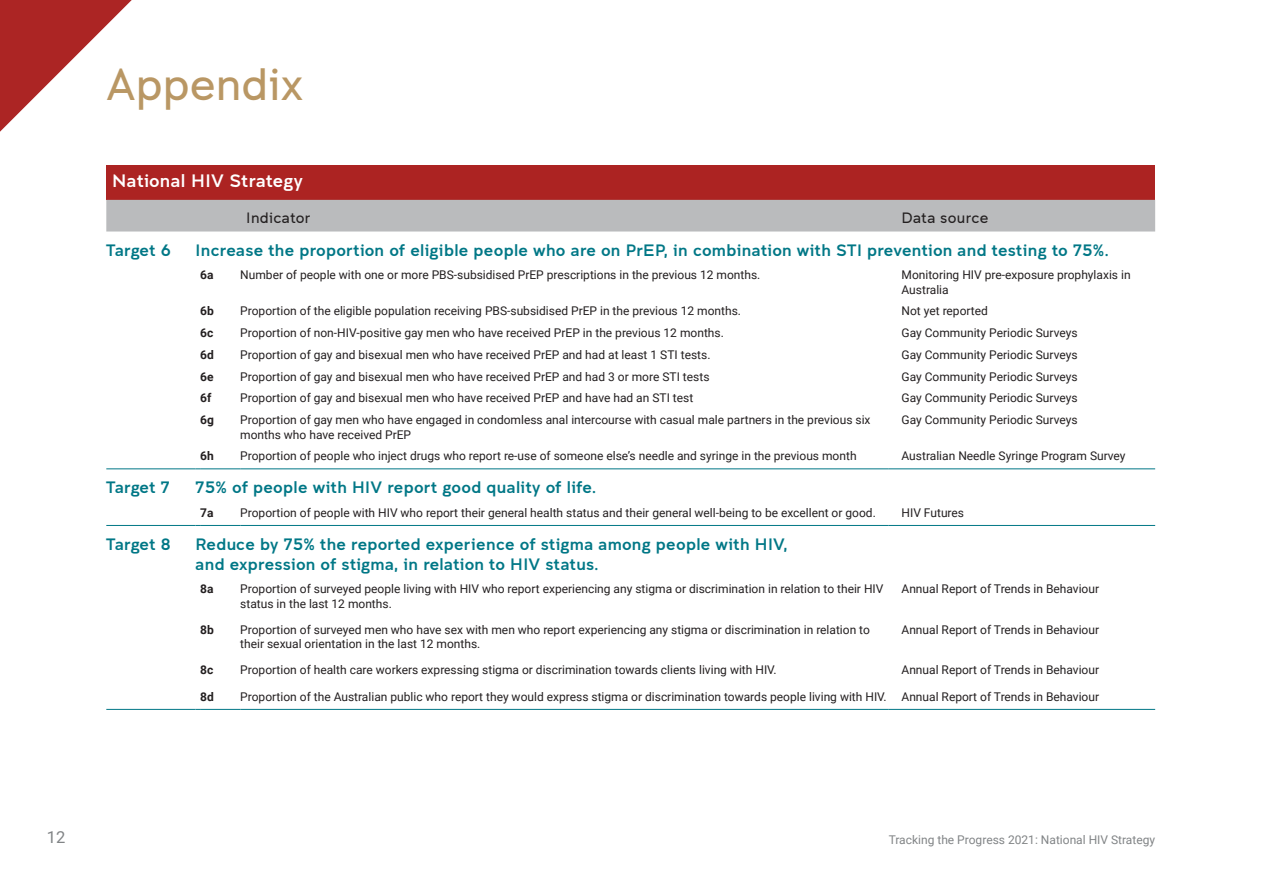
<style>
.page{position:relative;width:1263px;height:893px;background:#fff}
.page>*{position:absolute;margin:0;border:0;box-sizing:border-box;transform-origin:0 0}
.Target_Heading{font:300 45px "Clancy";color:#b99764}
.app_Table_-_Heading{font:18px "Clancy";letter-spacing:.02em;color:#fff}
.app_Table_-_Subhead{font:16.5px/19.8px "Clancy";letter-spacing:.02em;color:#007786}
.t1{font:16.5px "Roboto";color:#818486}
.app_Table_-_sub{font:300 15px "Clancy";letter-spacing:.02em;color:#231f20}
.app_Table_-_content{font:12px/14.4px "Roboto";color:#231f20}
.t2{font:12px "Roboto";color:#818486}
.app_Table_-_content-2{font:700 12px "Roboto";color:#231f20}
</style>
<div class="page">
<svg style="left:0;top:0;width:290px;height:470px"></svg>
<div style="left:106px;top:166px;width:1049px;height:34px;background:#ac2322"></div>
<div style="left:106px;top:200px;width:1049px;height:32px;background:#babbbd"></div>
<hr style="left:106px;top:525px;width:90px;height:1px;background:#007786">
<hr style="left:106px;top:468px;width:90px;height:1px;background:#007786">
<hr style="left:200px;top:468px;width:40px;height:1px;background:#007786">
<hr style="left:240px;top:468px;width:649px;height:1px;background:#007786">
<hr style="left:889px;top:468px;width:266px;height:1px;background:#007786">
<hr style="left:200px;top:525px;width:40px;height:1px;background:#007786">
<hr style="left:240px;top:525px;width:649px;height:1px;background:#007786">
<hr style="left:889px;top:525px;width:266px;height:1px;background:#007786">
<hr style="left:106px;top:709px;width:90px;height:1px;background:#007786">
<hr style="left:200px;top:709px;width:40px;height:1px;background:#007786">
<hr style="left:240px;top:709px;width:649px;height:1px;background:#007786">
<hr style="left:889px;top:709px;width:266px;height:1px;background:#007786">
<p class="Target_Heading" style="left:106px;top:59px;width:199px">Appendix</p>
<p class="app_Table_-_Heading" style="left:112px;top:171px;width:192px">National HIV Strategy</p>
<p class="app_Table_-_sub" style="left:246px;top:210px;width:66px">Indicator</p>
<p class="app_Table_-_sub" style="left:901px;top:210px;width:89px">Data source</p>
<p class="app_Table_-_Subhead" style="left:106px;top:240px;width:66px">Target 6</p>
<p class="app_Table_-_Subhead" style="left:196px;top:240px;width:914px">Increase the proportion of eligible people who are on PrEP, in combination with STI prevention and testing to 75%.</p>
<p class="app_Table_-_content-2" style="left:200px;top:267px;width:15px">6a</p>
<p class="app_Table_-_content" style="left:240px;top:267px;width:522px">Number of people with one or more PBS-subsidised PrEP prescriptions in the previous 12 months.</p>
<p class="app_Table_-_content" style="left:901px;top:267px;width:231px">Monitoring HIV pre-exposure prophylaxis in<br>Australia</p>
<p class="app_Table_-_content-2" style="left:200px;top:303px;width:15px">6b</p>
<p class="app_Table_-_content" style="left:240px;top:303px;width:502px">Proportion of the eligible population receiving PBS-subsidised PrEP in the previous 12 months.</p>
<p class="app_Table_-_content" style="left:901px;top:303px;width:88px">Not yet reported</p>
<p class="app_Table_-_content-2" style="left:200px;top:324px;width:15px">6c</p>
<p class="app_Table_-_content" style="left:240px;top:325px;width:485px">Proportion of non-HIV-positive gay men who have received PrEP in the previous 12 months.</p>
<p class="app_Table_-_content" style="left:901px;top:325px;width:178px">Gay Community Periodic Surveys</p>
<p class="app_Table_-_content-2" style="left:200px;top:346px;width:15px">6d</p>
<p class="app_Table_-_content" style="left:240px;top:347px;width:472px">Proportion of gay and bisexual men who have received PrEP and had at least 1 STI tests.</p>
<p class="app_Table_-_content" style="left:901px;top:347px;width:178px">Gay Community Periodic Surveys</p>
<p class="app_Table_-_content-2" style="left:200px;top:368px;width:15px">6e</p>
<p class="app_Table_-_content" style="left:240px;top:369px;width:471px">Proportion of gay and bisexual men who have received PrEP and had 3 or more STI tests</p>
<p class="app_Table_-_content" style="left:901px;top:369px;width:178px">Gay Community Periodic Surveys</p>
<p class="app_Table_-_content-2" style="left:200px;top:390px;width:13px">6f</p>
<p class="app_Table_-_content" style="left:240px;top:390px;width:455px">Proportion of gay and bisexual men who have received PrEP and have had an STI test</p>
<p class="app_Table_-_content" style="left:901px;top:390px;width:178px">Gay Community Periodic Surveys</p>
<p class="app_Table_-_content-2" style="left:200px;top:411px;width:15px">6g</p>
<p class="app_Table_-_content" style="left:240px;top:412px;width:632px">Proportion of gay men who have engaged in condomless anal intercourse with casual male partners in the previous six months who have received PrEP</p>
<p class="app_Table_-_content" style="left:901px;top:412px;width:178px">Gay Community Periodic Surveys</p>
<p class="app_Table_-_content-2" style="left:200px;top:448px;width:15px">6h</p>
<p class="app_Table_-_content" style="left:240px;top:448px;width:618px">Proportion of people who inject drugs who report re-use of someone else’s needle and syringe in the previous month</p>
<p class="app_Table_-_content" style="left:901px;top:448px;width:226px">Australian Needle Syringe Program Survey</p>
<p class="app_Table_-_Subhead" style="left:106px;top:478px;width:65px">Target 7</p>
<p class="app_Table_-_Subhead" style="left:196px;top:478px;width:402px">75% of people with HIV report good quality of life.</p>
<p class="app_Table_-_content-2" style="left:200px;top:504px;width:15px">7a</p>
<p class="app_Table_-_content" style="left:240px;top:505px;width:637px">Proportion of people with HIV who report their general health status and their general well-being to be excellent or good.</p>
<p class="app_Table_-_content" style="left:901px;top:505px;width:64px">HIV Futures</p>
<p class="app_Table_-_Subhead" style="left:106px;top:534px;width:66px">Target 8</p>
<p class="app_Table_-_Subhead" style="left:196px;top:534px;width:593px">Reduce by 75% the reported experience of stigma among people with HIV, and expression of stigma, in relation to HIV status.</p>
<p class="app_Table_-_content-2" style="left:200px;top:581px;width:15px">8a</p>
<p class="app_Table_-_content" style="left:240px;top:581px;width:645px">Proportion of surveyed people living with HIV who report experiencing any stigma or discrimination in relation to their HIV status in the last 12 months.</p>
<p class="app_Table_-_content" style="left:901px;top:581px;width:199px">Annual Report of Trends in Behaviour</p>
<p class="app_Table_-_content-2" style="left:200px;top:621px;width:15px">8b</p>
<p class="app_Table_-_content" style="left:240px;top:622px;width:631px">Proportion of surveyed men who have sex with men who report experiencing any stigma or discrimination in relation to their sexual orientation in the last 12 months.</p>
<p class="app_Table_-_content" style="left:901px;top:622px;width:199px">Annual Report of Trends in Behaviour</p>
<p class="app_Table_-_content-2" style="left:200px;top:661px;width:15px">8c</p>
<p class="app_Table_-_content" style="left:240px;top:662px;width:538px">Proportion of health care workers expressing stigma or discrimination towards clients living with HIV.</p>
<p class="app_Table_-_content" style="left:901px;top:662px;width:199px">Annual Report of Trends in Behaviour</p>
<p class="app_Table_-_content-2" style="left:200px;top:688px;width:15px">8d</p>
<p class="app_Table_-_content" style="left:240px;top:689px;width:648px">Proportion of the Australian public who report they would express stigma or discrimination towards people living with HIV.</p>
<p class="app_Table_-_content" style="left:901px;top:689px;width:199px">Annual Report of Trends in Behaviour</p>
<h3 class="t1" style="left:47px;top:826px;width:20px">12</h3>
<p class="t2" style="left:889px;top:831px;width:268px">Tracking the Progress 2021: National HIV Strategy</p>
</div>
